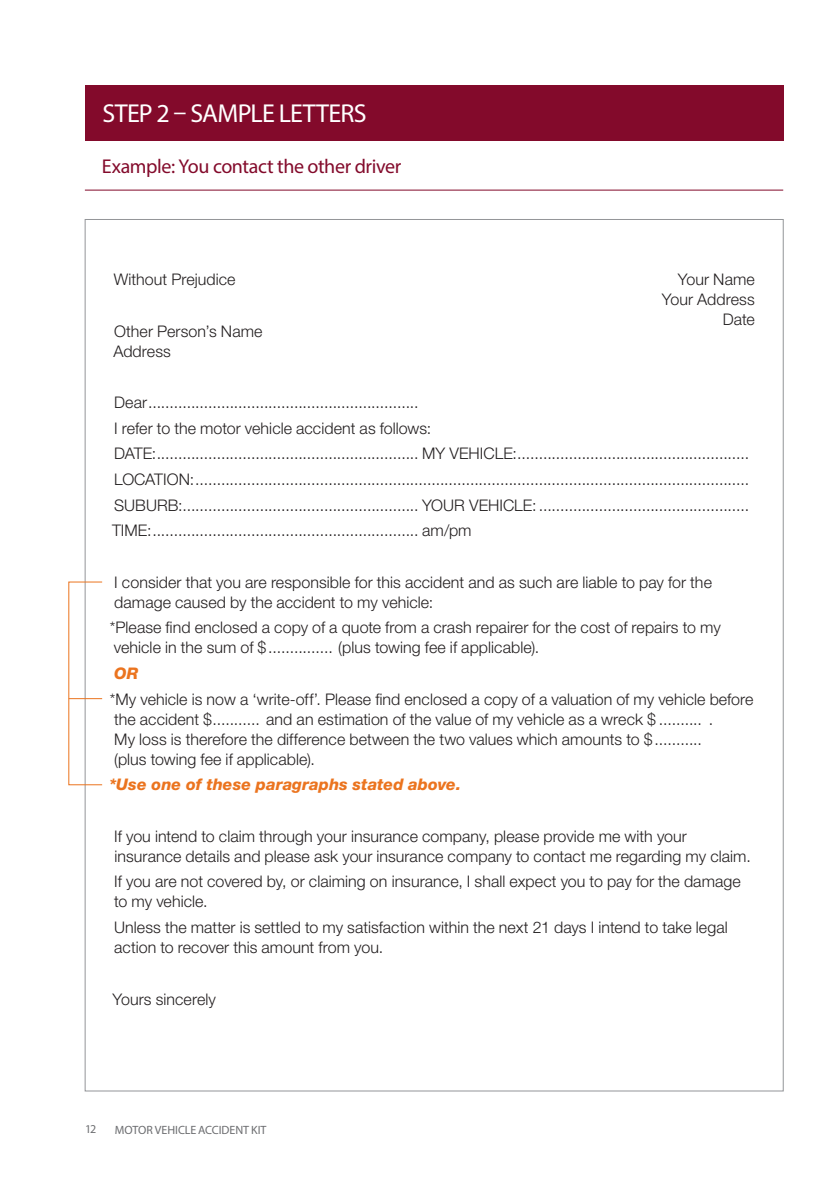
<style>
.page{position:relative;width:840px;height:1191px;background:#fff}
.page>*{position:absolute;margin:0;border:0;box-sizing:border-box;transform-origin:0 0}
.STEP{font:26px "Myriad Pro";letter-spacing:-.025em;color:#fff}
.STEP_body_V2{font:20px "Myriad Pro";letter-spacing:-.02em;color:#830a2b}
.t1{font:300 16px/20px "Helvetica Neue LT Std";letter-spacing:.005em;color:#231f20}
.t2{font:italic 800 16px "Helvetica Neue LT Std";letter-spacing:.005em;color:#eb741f}
.t3{font:12px "Myriad Pro";letter-spacing:-.005em;color:#6c6d70}
</style>
<div class="page">
<div style="left:85px;top:85px;width:697px;height:56px;background:#830a2b"></div>
<hr style="left:69px;top:698px;width:33px;height:1px;background:#eb741f">
<hr style="left:85px;top:190px;width:697px;height:1px;background:#830a2b">
<p class="STEP" style="left:102px;top:97px;width:266px">STEP 2 – SAMPLE LETTERS</p>
<p class="STEP_body_V2" style="left:102px;top:153px;width:301px">Example: You contact the other driver</p>
<p class="t1" style="left:661px;top:269px;width:94px;text-align:right">Your Name<br>Your Address<br>Date</p>
<p class="t1" style="left:114px;top:269px;width:123px">Without Prejudice</p>
<p class="t1" style="left:113px;top:320px;width:151px">Other Person’s Name<br>Address</p>
<p class="t1" style="left:114px;top:392px;width:306px">Dear...............................................................</p>
<p class="t1" style="left:114px;top:417px;width:318px">I refer to the motor vehicle accident as follows:</p>
<p class="t1" style="left:114px;top:443px;width:636px">DATE:............................................................. MY VEHICLE:......................................................</p>
<p class="t1" style="left:114px;top:469px;width:636px">LOCATION:.................................................................................................................................</p>
<p class="t1" style="left:114px;top:494px;width:636px">SUBURB:....................................................... YOUR VEHICLE:.................................................</p>
<p class="t1" style="left:112px;top:520px;width:361px">TIME:.............................................................. am/pm</p>
<p class="t1" style="left:114px;top:571px;width:599px">I consider that you are responsible for this accident and as such are liable to pay for the damage caused by the accident to my vehicle:</p>
<p class="t1" style="left:110px;top:617px;width:612px">*Please find enclosed a copy of a quote from a crash repairer for the cost of repairs to my vehicle in the sum of $............... (plus towing fee if applicable).</p>
<p class="t2" style="left:114px;top:664px;width:26px">OR</p>
<p class="t1" style="left:110px;top:688px;width:644px">*My vehicle is now a ‘write-off’. Please find enclosed a copy of a valuation of my vehicle before the accident $........... and an estimation of the value of my vehicle as a wreck $ .......... .<br>My loss is therefore the difference between the two values which amounts to $...........<br>(plus towing fee if applicable).</p>
<p class="t2" style="left:109px;top:775px;width:353px">*Use one of these paragraphs stated above.</p>
<p class="t1" style="left:114px;top:825px;width:637px">If you intend to claim through your insurance company, please provide me with your insurance details and please ask your insurance company to contact me regarding my claim.</p>
<p class="t1" style="left:114px;top:871px;width:627px">If you are not covered by, or claiming on insurance, I shall expect you to pay for the damage to my vehicle.</p>
<p class="t1" style="left:114px;top:917px;width:614px">Unless the matter is settled to my satisfaction within the next 21 days I intend to take legal action to recover this amount from you.</p>
<p class="t1" style="left:112px;top:988px;width:105px">Yours sincerely</p>
<p class="t3" style="left:85px;top:1122px;width:13px">12</p>
<p class="t3" style="left:115px;top:1122px;width:153px">MOTOR VEHICLE ACCIDENT KIT</p>
</div>
